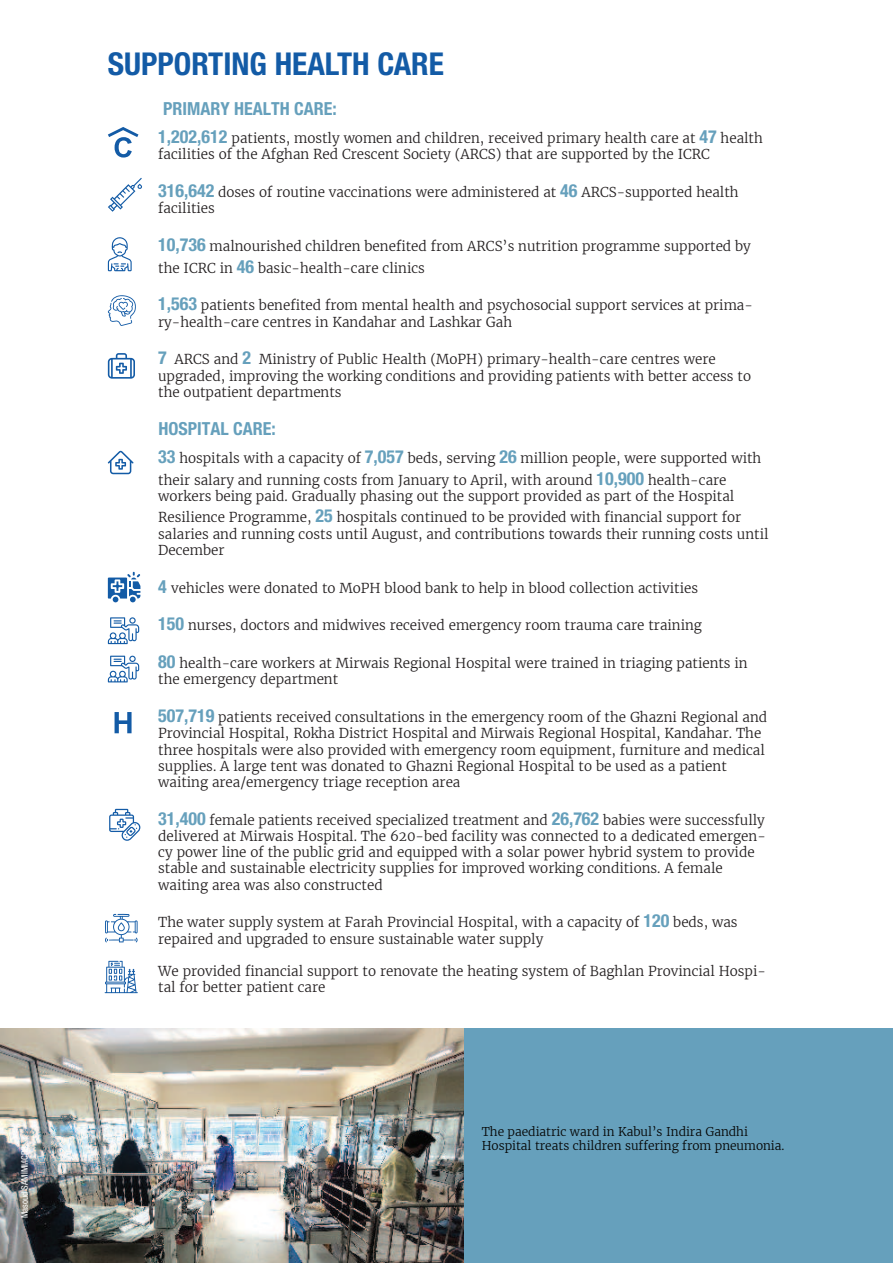
<style>
.page{position:relative;width:893px;height:1263px;background:#fff}
.page>*{position:absolute;margin:0;border:0;box-sizing:border-box;transform-origin:0 0}
.t1{font:700 condensed 31.5px "Helvetica Neue LT Std";color:#135ba6}
.t2{font:700 condensed 18px "Helvetica Neue LT Std";color:#66a0bc}
.t3{font:300 13.5px/16.2px "Merriweather";color:#231f20}
.t4{font:300 12px/14.4px "Merriweather";color:#050504}
.t5{font:condensed 9px "Helvetica Neue LT Std";color:#fff}
.s1{font-family:"Helvetica Neue LT Std";font-weight:700;font-stretch:condensed;font-size:18px;color:#66a0bc}
</style>
<div class="page">
<div style="left:3px;top:1028px;width:890px;height:235px;background:#66a0bc"></div>
<img style="left:0;top:1028px;width:464px;height:235px">
<svg style="left:108px;top:127px;width:30px;height:31px"></svg>
<svg style="left:108px;top:178px;width:34px;height:34px"></svg>
<svg style="left:108px;top:237px;width:24px;height:34px"></svg>
<svg style="left:108px;top:295px;width:28px;height:31px"></svg>
<svg style="left:108px;top:353px;width:27px;height:26px"></svg>
<svg style="left:108px;top:450px;width:25px;height:24px"></svg>
<svg style="left:115px;top:712px;width:17px;height:21px"></svg>
<svg style="left:108px;top:617px;width:31px;height:27px"></svg>
<svg style="left:109px;top:809px;width:32px;height:32px"></svg>
<svg style="left:105px;top:914px;width:33px;height:28px"></svg>
<svg style="left:105px;top:961px;width:33px;height:32px"></svg>
<svg style="left:108px;top:572px;width:32px;height:30px"></svg>
<svg style="left:108px;top:656px;width:31px;height:26px"></svg>
<p class="t5" style="left:21px;top:1218px;width:74px;rotate:-90deg">Masoud SAMIMI/ICRC</p>
<h1 class="t1" style="left:108px;top:52px;width:338px">SUPPORTING HEALTH CARE</h1>
<h2 class="t2" style="left:163px;top:102px;width:175px">PRIMARY HEALTH CARE:</h2>
<p class="t3" style="left:158px;top:131px;width:606px"><span class="s1">1,202,612</span> patients, mostly women and children, received primary health care at <span class="s1">47</span> health facilities of the Afghan Red Crescent Society (ARCS) that are supported by the ICRC</p>
<p class="t3" style="left:158px;top:185px;width:582px"><span class="s1">316,642</span> doses of routine vaccinations were administered at <span class="s1">46</span> ARCS-supported health facilities</p>
<p class="t3" style="left:158px;top:236px;width:594px;line-height:21.6px"><span class="s1">10,736</span> malnourished children benefited from ARCSís nutrition programme supported by the ICRC in <span class="s1">46</span> basic-health-care clinics</p>
<p class="t3" style="left:158px;top:298px;width:596px"><span class="s1">1,563</span> patients benefited from mental health and psychosocial support services at prima&shy;ry-health-care centres in Kandahar and Lashkar Gah</p>
<p class="t3" style="left:158px;top:352px;width:594px"><span class="s1">7</span> ARCS and <span class="s1">2</span> Ministry of Public Health (MoPH) primary-health-care centres were upgraded, improving the working conditions and providing patients with better access to the outpatient departments</p>
<h2 class="t2" style="left:159px;top:422px;width:119px">HOSPITAL CARE:</h2>
<p class="t3" style="left:158px;top:448px;width:605px;line-height:21.6px"><span class="s1">33</span> hospitals with a capacity of <span class="s1">7,057</span> beds, serving <span class="s1">26</span> million people, were supported with their salary and running costs from January to April, with around <span class="s1">10,900</span> health-care</p>
<p class="t3" style="left:158px;top:485px;width:585px;line-height:21.6px">workers being paid. Gradually phasing out the support provided as part of the Hospital<br>Resilience Programme, <span class="s1">25</span> hospitals continued to be provided with financial support for</p>
<p class="t3" style="left:158px;top:526px;width:612px">salaries and running costs until August, and contributions towards their running costs until<br>December</p>
<p class="t3" style="left:158px;top:580px;width:541px"><span class="s1">4</span> vehicles were donated to MoPH blood bank to help in blood collection activities</p>
<p class="t3" style="left:158px;top:618px;width:545px"><span class="s1">150</span> nurses, doctors and midwives received emergency room trauma care training</p>
<p class="t3" style="left:158px;top:656px;width:591px"><span class="s1">80</span> health-care workers at Mirwais Regional Hospital were trained in triaging patients in the emergency department</p>
<p class="t3" style="left:158px;top:710px;width:611px"><span class="s1">507,719</span> patients received consultations in the emergency room of the Ghazni Regional and Provincial Hospital, Rokha District Hospital and Mirwais Regional Hospital, Kandahar. The three hospitals were also provided with emergency room equipment, furniture and medical supplies. A large tent was donated to Ghazni Regional Hospital to be used as a patient waiting area/emergency triage reception area</p>
<p class="t3" style="left:158px;top:812px;width:609px"><span class="s1">31,400</span> female patients received specialized treatment and <span class="s1">26,762</span> babies were successfully delivered at Mirwais Hospital. The 620-bed facility was connected to a dedicated emergen&shy;cy power line of the public grid and equipped with a solar power hybrid system to provide stable and sustainable electricity supplies for improved working conditions. A female waiting area was also constructed</p>
<p class="t3" style="left:158px;top:915px;width:581px">The water supply system at Farah Provincial Hospital, with a capacity of <span class="s1">120</span> beds, was repaired and upgraded to ensure sustainable water supply</p>
<p class="t3" style="left:158px;top:963px;width:609px">We provided financial support to renovate the heating system of Baghlan Provincial Hospi&shy;tal for better patient care</p>
<p class="t4" style="left:482px;top:1125px;width:304px">The paediatric ward in Kabulís Indira Gandhi<br>Hospital treats children suffering from pneumonia.</p>
</div>
